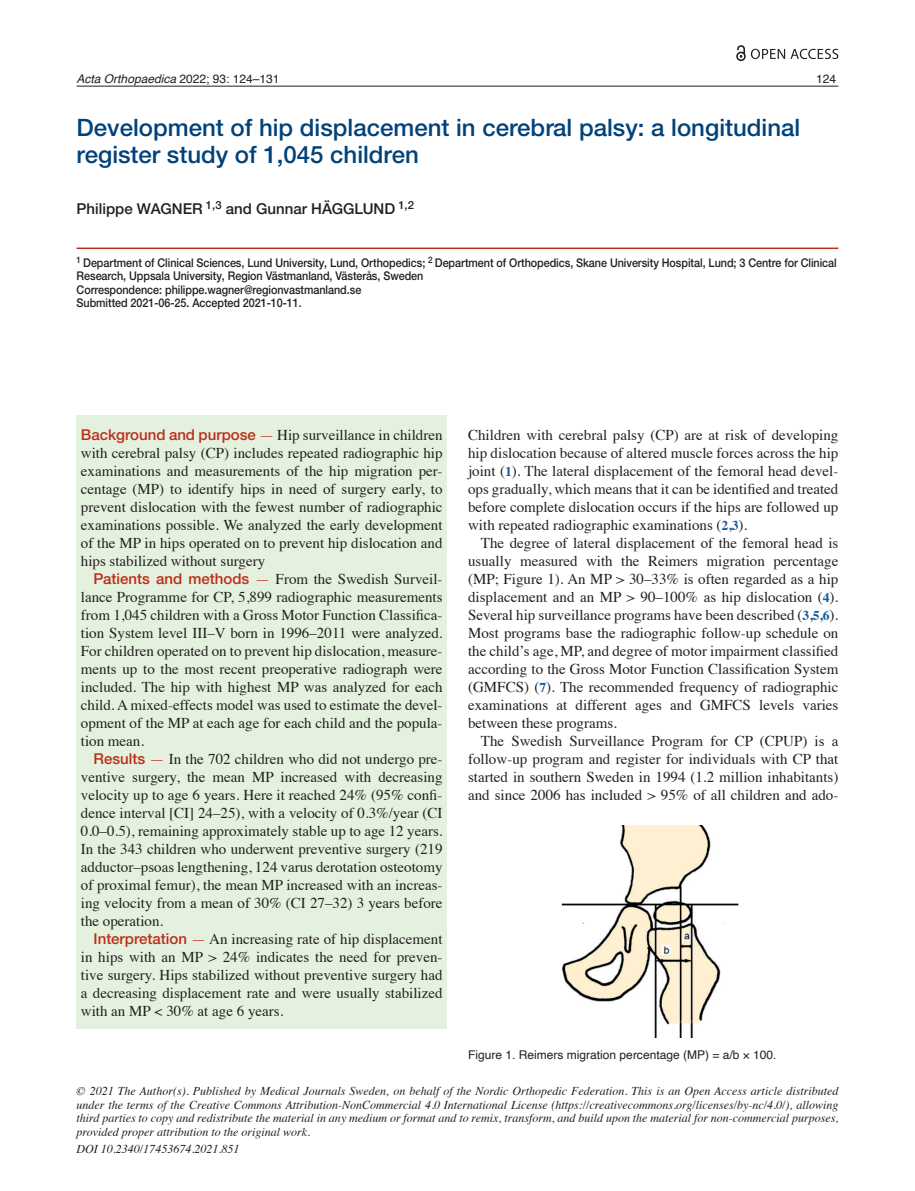
<style>
.page{position:relative;width:915px;height:1191px;background:#fff}
.page>*{position:absolute;margin:0;border:0;box-sizing:border-box;transform-origin:0 0}
.t1{font:500 24px/27px "Helvetica Neue LTW1 G";color:#004279}
.t2{font:15px/18px "Times";color:#231f20;text-align:justify}
.t3{font:500 15px "Helvetica Neue LTW1 G";color:#231f20}
.t4{font:italic 12px/13.5px "Times";color:#231f20;text-align:justify}
.t5{font:500 12px/13.5px "Helvetica Neue LTW1 G";letter-spacing:-.005em;color:#231f20;scale:.9 1}
.t6{font:12px "Helvetica";color:#231f20}
.t7{font:italic 12px "Helvetica";color:#231f20}
.s1{font-style:normal}
.s2{font-family:"Helvetica Neue LTW1 G";font-weight:500;color:#bc2e18}
.s3{color:#bc2e18}
.s4{font-weight:700;font-size:13.5px;color:#175d9e}
</style>
<div class="page">
<hr style="left:77px;top:86px;width:761px;height:1px;background:#231f20">
<div style="left:77px;top:415px;width:369px;height:614px;background:#e4f1de"></div>
<hr style="left:77px;top:247px;width:761px;height:2px;background:#bc2e18">
<svg style="left:736px;top:45px;width:48px;height:16px"></svg>
<svg style="left:790px;top:49px;width:48px;height:10px"></svg>
<img style="left:561px;top:825px;width:178px;height:212px">
<p class="t7" style="left:77px;top:70px;width:204px">Acta Orthopaedica <span class="s1">2022; 93: 124–131</span></p>
<p class="t6" style="left:816px;top:70px;width:22px">124</p>
<h1 class="t1" style="left:77px;top:114px;width:725px">Development of hip displacement in cerebral palsy: a longitudinal register study of 1,045 children</h1>
<p class="t3" style="left:77px;top:200px;width:339px">Philippe WAGNER <sup>1,3</sup> and Gunnar HÄGGLUND <sup>1,2</sup></p>
<p class="t5" style="left:77px;top:256px;width:845px"><sup>1</sup> Department of Clinical Sciences, Lund University, Lund, Orthopedics; <sup>2</sup> Department of Orthopedics, Skane University Hospital, Lund; 3 Centre for Clinical Research, Uppsala University, Region Västmanland, Västerås, Sweden<br>Correspondence: philippe.wagner@regionvastmanland.se<br>Submitted 2021-06-25. Accepted 2021-10-11.</p>
<p class="t2" style="left:81px;top:424px;width:363px"><span class="s2">Background and purpose</span> <span class="s3">—</span> Hip surveillance in children with cerebral palsy (CP) includes repeated radiographic hip examinations and measurements of the hip migration per&shy;centage (MP) to identify hips in need of surgery early, to prevent dislocation with the fewest number of radiographic examinations possible. We analyzed the early development of the MP in hips operated on to prevent hip dislocation and hips stabilized without surgery</p>
<p class="t2" style="left:81px;top:568px;width:363px;text-indent:13px"><span class="s2">Patients and methods</span> <span class="s3">—</span> From the Swedish Surveil&shy;lance Programme for CP, 5,899 radiographic measurements from 1,045 children with a Gross Motor Function Classifica&shy;tion System level III–V born in 1996–2011 were analyzed.<br>For children operated on to prevent hip dislocation, measure&shy;ments up to the most recent preoperative radiograph were included. The hip with highest MP was analyzed for each child. A mixed-effects model was used to estimate the devel&shy;opment of the MP at each age for each child and the popula&shy;tion mean.</p>
<p class="t2" style="left:81px;top:748px;width:363px;text-indent:13px"><span class="s2">Results</span> <span class="s3">—</span> In the 702 children who did not undergo pre&shy;ventive surgery, the mean MP increased with decreasing velocity up to age 6 years. Here it reached 24% (95% confi&shy;dence interval [CI] 24–25), with a velocity of 0.3%/year (CI 0.0–0.5), remaining approximately stable up to age 12 years.<br>In the 343 children who underwent preventive surgery (219 adductor–psoas lengthening, 124 varus derotation osteotomy of proximal femur), the mean MP increased with an increas&shy;ing velocity from a mean of 30% (CI 27–32) 3 years before the operation.</p>
<p class="t2" style="left:81px;top:928px;width:363px;text-indent:13px"><span class="s2">Interpretation</span> <span class="s3">—</span> An increasing rate of hip displacement in hips with an MP &gt; 24% indicates the need for preven&shy;tive surgery. Hips stabilized without preventive surgery had a decreasing displacement rate and were usually stabilized with an MP &lt; 30% at age 6 years.</p>
<p class="t2" style="left:468px;top:424px;width:371px">Children with cerebral palsy (CP) are at risk of developing hip dislocation because of altered muscle forces across the hip joint (<span class="s4">1</span>). The lateral displacement of the femoral head devel&shy;ops gradually, which means that it can be identified and treated before complete dislocation occurs if the hips are followed up with repeated radiographic examinations (<span class="s4">2,3</span>).</p>
<p class="t2" style="left:468px;top:532px;width:371px;text-indent:13px">The degree of lateral displacement of the femoral head is usually measured with the Reimers migration percentage (MP; Figure 1). An MP &gt; 30–33% is often regarded as a hip displacement and an MP &gt; 90–100% as hip dislocation (<span class="s4">4</span>).<br>Several hip surveillance programs have been described (<span class="s4">3,5,6</span>).<br>Most programs base the radiographic follow-up schedule on the child’s age, MP, and degree of motor impairment classified according to the Gross Motor Function Classification System (GMFCS) (<span class="s4">7</span>). The recommended frequency of radiographic examinations at different ages and GMFCS levels varies between these programs.</p>
<p class="t2" style="left:468px;top:730px;width:371px;text-indent:13px">The Swedish Surveillance Program for CP (CPUP) is a follow-up program and register for individuals with CP that started in southern Sweden in 1994 (1.2 million inhabitants) and since 2006 has included &gt; 95% of all children and ado-</p>
<p class="t6" style="left:468px;top:1046px;width:310px">Figure 1. Reimers migration percentage (MP) = a/b × 100.</p>
<p class="t4" style="left:77px;top:1083px;width:763px">© 2021 The Author(s). Published by Medical Journals Sweden, on behalf of the Nordic Orthopedic Federation. This is an Open Access article distributed under the terms of the Creative Commons Attribution-NonCommercial 4.0 International License (https://creativecommons.org/licenses/by-nc/4.0/), allowing third parties to copy and redistribute the material in any medium or format and to remix, transform, and build upon the material for non-commercial purposes, provided proper attribution to the original work.</p>
<p class="t4" style="left:77px;top:1142px;width:164px">DOI 10.2340/17453674.2021.851</p>
</div>
